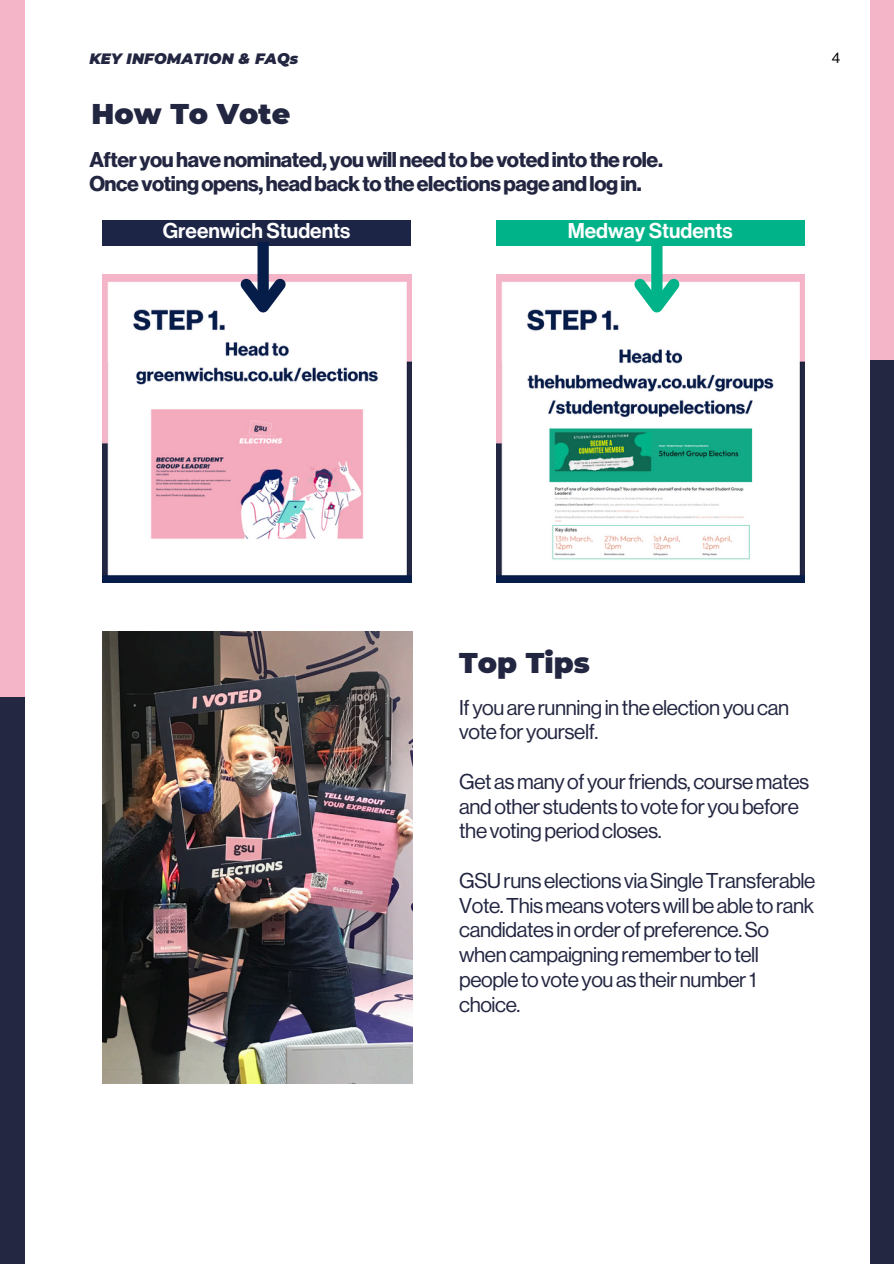
<style>
.page{position:relative;width:894px;height:1264px;background:#fff}
.page>*{position:absolute;margin:0;border:0;box-sizing:border-box;transform-origin:0 0}
.t1{font:900 28.5px "Montserrat";color:#232641}
.t2{font:21px/24.8px "Neue Haas Display";letter-spacing:-.02em;color:#232641}
.t3{font:700 21px/24.8px "Neue Haas Display";letter-spacing:-.02em;color:#232641}
.t4{font:21px "Neue Haas Display Mediu";color:#fff}
.t5{font:italic 900 15px "Montserrat";letter-spacing:.01em;color:#232641}
.t6{font:15px "Neue Haas Display";color:#000}
</style>
<div class="page">
<div style="left:0;top:360px;width:25px;height:903px;background:#232742"></div>
<div style="left:0;top:0;width:25px;height:696px;background:#f4b5c8"></div>
<div style="left:869px;top:0;width:24px;height:696px;background:#f4b5c8"></div>
<div style="left:869px;top:360px;width:24px;height:903px;background:#232742"></div>
<img style="left:102px;top:631px;width:310px;height:452px">
<img style="left:102px;top:274px;width:309px;height:308px">
<img style="left:496px;top:274px;width:308px;height:308px">
<div style="left:102px;top:220px;width:308px;height:25px;background:#1c2545"></div>
<div style="left:496px;top:220px;width:308px;height:25px;background:#00b388"></div>
<div style="left:257px;top:242px;width:12px;height:65px;background:#071d49"></div>
<svg style="left:230px;top:269px;width:66px;height:57px"></svg>
<div style="left:651px;top:242px;width:11px;height:65px;background:#00b388"></div>
<svg style="left:624px;top:269px;width:65px;height:57px"></svg>
<p class="t5" style="left:89px;top:50px;width:210px">KEY INFOMATION &amp; FAQs</p>
<h1 class="t6" style="left:831px;top:51px;width:10px">4</h1>
<h2 class="t1" style="left:92px;top:97px;width:200px">How To Vote</h2>
<h2 class="t3" style="left:89px;top:148px;width:575px">Afteryouhavenominated,youwillneedtobevotedintotherole.<br>Oncevotingopens,headbacktotheelectionspageandlogin.</h2>
<h2 class="t4" style="left:163px;top:221px;width:189px">Greenwich Students</h2>
<h2 class="t4" style="left:567px;top:221px;width:166px">Medway Students</h2>
<h2 class="t1" style="left:459px;top:645px;width:132px">Top Tips</h2>
<h2 class="t2" style="left:459px;top:695px;width:331px">Ifyouarerunningintheelectionyoucan voteforyourself.</h2>
<p class="t2" style="left:459px;top:769px;width:351px">Getasmanyofyourfriends,coursemates andother students tovoteforyoubefore thevotingperiodcloses.</p>
<p class="t2" style="left:459px;top:868px;width:357px">GSUrunselections viaSingleTransferable Vote.Thismeans voterswillbeabletorank candidates inorderofpreference.So whencampaigningremembertotell peopletovoteyouas theirnumber1 choice.</p>
</div>
